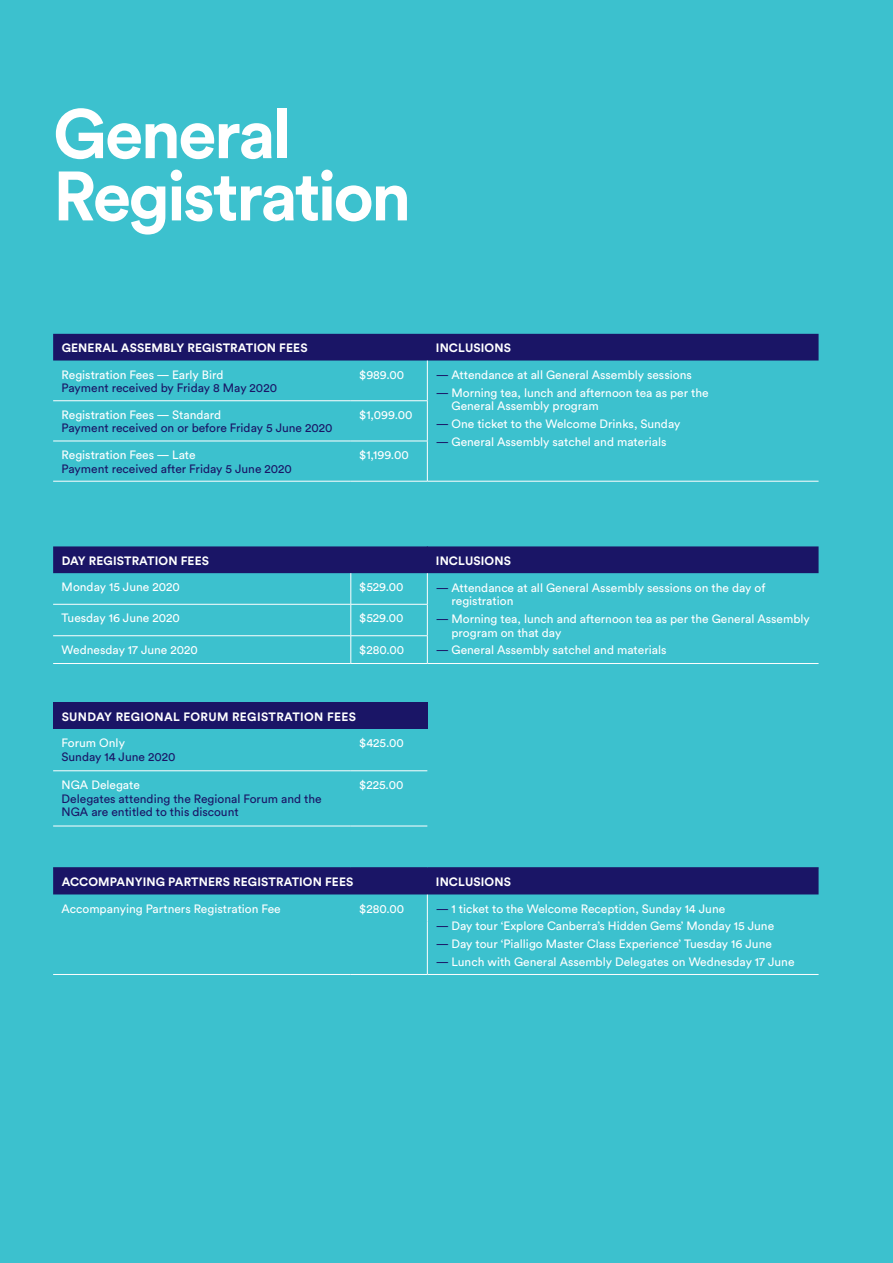
<style>
.page{position:relative;width:893px;height:1263px;background:#3cc1ce}
.page>*{position:absolute;margin:0;border:0;box-sizing:border-box;transform-origin:0 0}
.Page_Headline_01{font:700 69px "Circular Std";letter-spacing:-.04em;color:#fff}
.Table_Style_01{font:12px/13.5px "Circular Std";color:#fff}
.Table_Style_01-2{font:12px/13.5px "Circular Std";color:#1a1566}
.Table_Style_01-3{font:700 12px "Circular Std";letter-spacing:.01em;color:#fff}
.Table_Style_01-4{font:700 12px "Circular Std";letter-spacing:.03em;color:#fff}
.s1{color:#fff}
.s2{color:#1a1566}
</style>
<div class="page">
<div style="left:53px;top:334px;width:766px;height:26px;background:#1a1566"></div>
<hr style="left:427px;top:360px;width:1px;height:40px;background:#fff">
<hr style="left:427px;top:401px;width:1px;height:40px;background:#fff">
<hr style="left:427px;top:441px;width:1px;height:40px;background:#fff">
<hr style="left:427px;top:481px;width:392px;height:1px;background:#fff">
<hr style="left:53px;top:400px;width:298px;height:1px;background:#fff">
<hr style="left:351px;top:400px;width:77px;height:1px;background:#fff">
<hr style="left:53px;top:441px;width:298px;height:1px;background:#fff">
<hr style="left:351px;top:441px;width:77px;height:1px;background:#fff">
<hr style="left:53px;top:481px;width:298px;height:1px;background:#fff">
<hr style="left:351px;top:481px;width:76px;height:1px;background:#fff">
<div style="left:53px;top:546px;width:766px;height:27px;background:#1a1566"></div>
<hr style="left:350px;top:573px;width:1px;height:31px;background:#fff">
<hr style="left:53px;top:604px;width:298px;height:1px;background:#fff">
<hr style="left:351px;top:604px;width:77px;height:1px;background:#fff">
<hr style="left:350px;top:605px;width:1px;height:30px;background:#fff">
<hr style="left:53px;top:635px;width:298px;height:1px;background:#fff">
<hr style="left:351px;top:635px;width:77px;height:1px;background:#fff">
<svg style="left:350px;top:636px;width:1px;height:27px"></svg>
<hr style="left:53px;top:663px;width:298px;height:1px;background:#fff">
<hr style="left:351px;top:663px;width:76px;height:1px;background:#fff">
<hr style="left:427px;top:573px;width:1px;height:31px;background:#fff">
<hr style="left:427px;top:605px;width:1px;height:30px;background:#fff">
<svg style="left:427px;top:636px;width:1px;height:27px"></svg>
<hr style="left:427px;top:663px;width:392px;height:1px;background:#fff">
<hr style="left:53px;top:867px;width:298px;height:1px;background:#1a1566">
<hr style="left:351px;top:867px;width:76px;height:1px;background:#1a1566">
<hr style="left:427px;top:867px;width:392px;height:1px;background:#1a1566">
<hr style="left:427px;top:974px;width:392px;height:1px;background:#fff">
<hr style="left:53px;top:974px;width:298px;height:1px;background:#fff">
<hr style="left:351px;top:974px;width:76px;height:1px;background:#fff">
<svg style="left:53px;top:868px;width:766px;height:53px"></svg>
<hr style="left:427px;top:921px;width:1px;height:53px;background:#fff">
<div style="left:53px;top:702px;width:374px;height:27px;background:#1a1566"></div>
<hr style="left:53px;top:770px;width:298px;height:1px;background:#fff">
<hr style="left:351px;top:770px;width:76px;height:1px;background:#fff">
<hr style="left:53px;top:826px;width:298px;height:1px;background:#fff">
<hr style="left:351px;top:826px;width:76px;height:1px;background:#fff">
<p class="Page_Headline_01" style="left:53px;top:89px;width:240px">General</p>
<p class="Page_Headline_01" style="left:53px;top:152px;width:360px">Registration</p>
<p class="Table_Style_01-3" style="left:62px;top:340px;width:247px">GENERAL ASSEMBLY REGISTRATION FEES</p>
<p class="Table_Style_01-3" style="left:436px;top:340px;width:76px">INCLUSIONS</p>
<p class="Table_Style_01-2" style="left:62px;top:368px;width:217px"><span class="s1">Registration Fees — Early Bird<br></span>Payment received by Friday 8 May 2020</p>
<p class="Table_Style_01" style="left:359px;top:368px;width:46px">$989.00</p>
<p class="Table_Style_01" style="left:436px;top:368px;width:258px"><span class="s2">—</span> Attendance at all General Assembly sessions</p>
<p class="Table_Style_01" style="left:451px;top:385px;width:259px;text-indent:-16px"><span class="s2">—</span> Morning tea, lunch and afternoon tea as per the<br>General Assembly program</p>
<p class="Table_Style_01" style="left:436px;top:417px;width:246px"><span class="s2">—</span> One ticket to the Welcome Drinks, Sunday</p>
<p class="Table_Style_01" style="left:436px;top:434px;width:232px"><span class="s2">—</span> General Assembly satchel and materials</p>
<p class="Table_Style_01-2" style="left:62px;top:408px;width:272px"><span class="s1">Registration Fees — Standard<br></span>Payment received on or before Friday 5 June 2020</p>
<p class="Table_Style_01" style="left:359px;top:408px;width:55px">$1,099.00</p>
<p class="Table_Style_01-2" style="left:62px;top:448px;width:232px"><span class="s1">Registration Fees — Late<br></span>Payment received after Friday 5 June 2020</p>
<p class="Table_Style_01" style="left:359px;top:448px;width:51px">$1,199.00</p>
<p class="Table_Style_01-3" style="left:62px;top:553px;width:149px">DAY REGISTRATION FEES</p>
<p class="Table_Style_01-3" style="left:436px;top:553px;width:76px">INCLUSIONS</p>
<p class="Table_Style_01" style="left:62px;top:580px;width:120px">Monday 15 June 2020</p>
<p class="Table_Style_01" style="left:359px;top:580px;width:46px">$529.00</p>
<p class="Table_Style_01" style="left:451px;top:581px;width:315px;text-indent:-16px"><span class="s2">—</span> Attendance at all General Assembly sessions on the day of registration</p>
<p class="Table_Style_01" style="left:451px;top:612px;width:360px;text-indent:-16px"><span class="s2">—</span> Morning tea, lunch and afternoon tea as per the General Assembly program on that day</p>
<p class="Table_Style_01" style="left:436px;top:643px;width:232px"><span class="s2">—</span> General Assembly satchel and materials</p>
<p class="Table_Style_01" style="left:62px;top:611px;width:120px">Tuesday 16 June 2020</p>
<p class="Table_Style_01" style="left:359px;top:611px;width:46px">$529.00</p>
<p class="Table_Style_01" style="left:62px;top:643px;width:138px">Wednesday 17 June 2020</p>
<p class="Table_Style_01" style="left:359px;top:643px;width:46px">$280.00</p>
<p class="Table_Style_01-4" style="left:62px;top:709px;width:296px">SUNDAY REGIONAL FORUM REGISTRATION FEES</p>
<p class="Table_Style_01-2" style="left:62px;top:736px;width:115px"><span class="s1">Forum Only<br></span>Sunday 14 June 2020</p>
<p class="Table_Style_01" style="left:359px;top:736px;width:46px">$425.00</p>
<p class="Table_Style_01-2" style="left:62px;top:778px;width:262px"><span class="s1">NGA Delegate<br></span>Delegates attending the Regional Forum and the<br>NGA are entitled to this discount</p>
<p class="Table_Style_01" style="left:359px;top:778px;width:46px">$225.00</p>
<p class="Table_Style_01-3" style="left:62px;top:874px;width:293px">ACCOMPANYING PARTNERS REGISTRATION FEES</p>
<p class="Table_Style_01-3" style="left:436px;top:874px;width:76px">INCLUSIONS</p>
<p class="Table_Style_01" style="left:62px;top:901px;width:221px">Accompanying Partners Registration Fee</p>
<p class="Table_Style_01" style="left:359px;top:901px;width:46px">$280.00</p>
<p class="Table_Style_01" style="left:436px;top:901px;width:291px"><span class="s2">—</span> 1 ticket to the Welcome Reception, Sunday 14 June</p>
<p class="Table_Style_01" style="left:436px;top:919px;width:340px"><span class="s2">—</span> Day tour ‘Explore Canberra’s Hidden Gems’ Monday 15 June</p>
<p class="Table_Style_01" style="left:436px;top:937px;width:338px"><span class="s2">—</span> Day tour ‘Pialligo Master Class Experience’ Tuesday 16 June</p>
<p class="Table_Style_01" style="left:436px;top:955px;width:360px"><span class="s2">—</span> Lunch with General Assembly Delegates on Wednesday 17 June</p>
</div>
